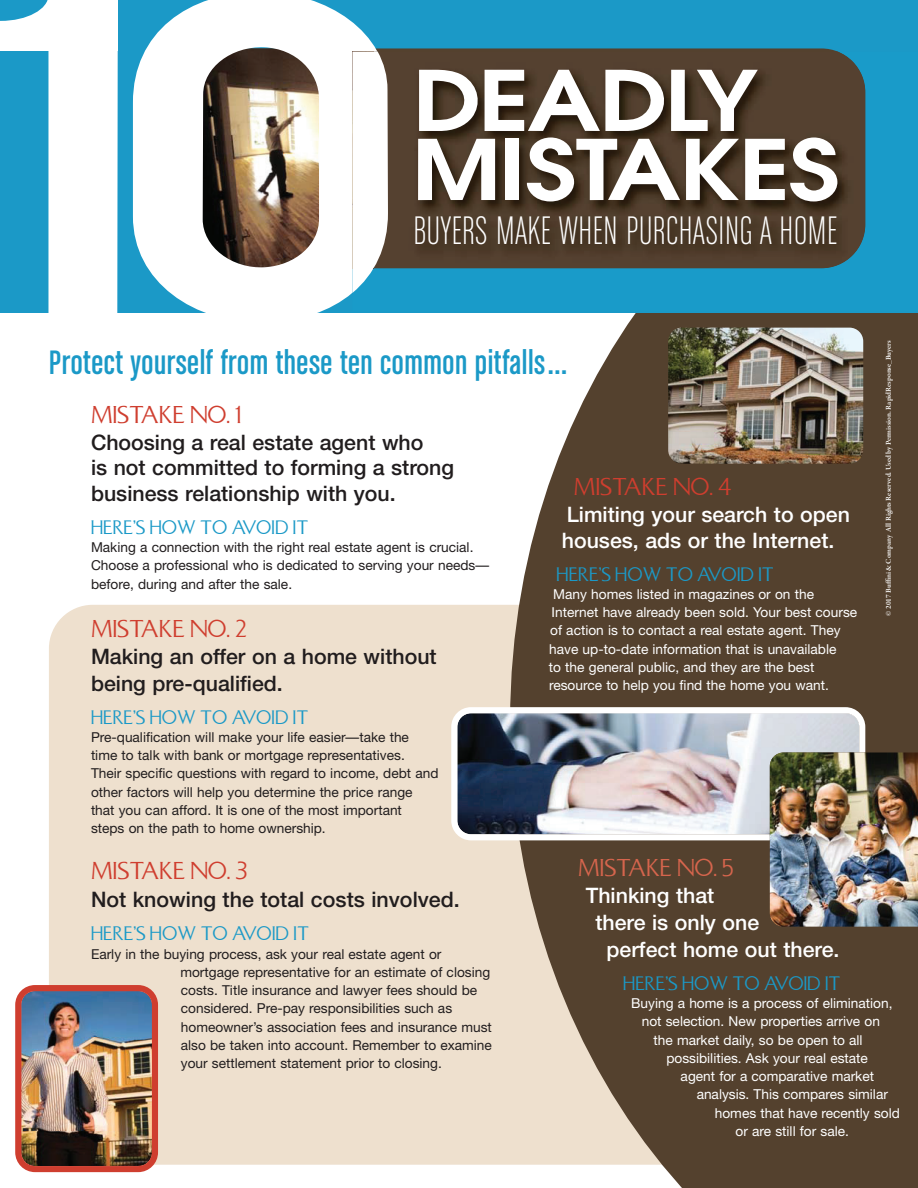
<style>
.page{position:relative;width:918px;height:1188px;background:#fff}
.page>*{position:absolute;margin:0;border:0;box-sizing:border-box;transform-origin:0 0}
.t1{font:395.55px "Avant Garde Demi";color:#fff;scale:1.2 1}
.t2{font:76.5px/69px "Avant Garde Demi";letter-spacing:-.025em;color:#fff;scale:1.2 1}
.t3{font:42.3px "Chalet Comprime Milan Sixty";letter-spacing:.015em;color:#fff}
.t4{font:36px "Chalet Comprime Cologne Sixty";letter-spacing:.015em;color:#1b99c7}
.t5{font:22.95px "Basilea Font";color:#cf3e2f}
.t6{font:22.8px "Basilea Font";color:#cf3e2f}
.t7{font:22.8px "Basilea Font";color:#d6654d}
.t8{font:500 21.45px "Helvetica Neue";color:#211d1e}
.t9{font:500 21.3px/25.5px "Helvetica Neue";color:#211d1e}
.t10{font:500 21.3px/25.5px "Helvetica Neue";color:#fff}
.t11{font:18.3px "Basilea Font";color:#1b99c7}
.t12{font:13.65px/18.3px "Helvetica Neue";color:#211d1e}
.t13{font:13.65px/18.3px "Helvetica Neue";color:#fff}
.t14{font:600 7.65px "Adobe Garamond";letter-spacing:-.01em;color:#fff}
.t15{font:600 7.5px "Garamond Premr Pro";letter-spacing:-.005em;color:#fff}
</style>
<div class="page">
<div style="left:49px;top:605px;width:734px;height:560px;background:#eee0ce;border-radius:44px"></div>
<svg style="left:510px;top:313px;width:408px;height:875px;fill:#54412e"></svg>
<div style="left:0;top:0;width:918px;height:313px;background:#1b99c7"></div>
<img style="left:190px;top:48px;width:184px;height:220px">
<img style="left:668px;top:328px;width:195px;height:136px">
<img style="left:451px;top:707px;width:414px;height:133px">
<img style="left:15px;top:985px;width:143px;height:187px">
<img style="left:770px;top:753px;width:148px;height:174px">
<div style="left:0;top:0;width:118px;height:51px;background:#fff"></div>
<svg style="left:0;top:0;width:48px;height:21px"></svg>
<img style="left:388px;top:52px;width:477px;height:216px">
<img style="left:352px;top:52px;width:36px;height:241px">
<div style="left:882px;top:333px;width:12px;height:285px;background:#54412e"></div>
<h1 class="t1" style="left:-25px;top:-116px;width:369px">10</h1>
<h2 class="t2" style="left:413px;top:66px;width:358px">DEADLY<br>MISTAKES</h2>
<h3 class="t3" style="left:413px;top:207px;width:425px">BUYERS MAKE WHEN PURCHASING A HOME</h3>
<p class="t14" style="left:884px;top:616px;width:284px;rotate:-90deg">© 2009 Buffini &amp; Company All Rights Reserved. Used by Permission. RapidResponse_Buyers</p>
<p class="t15" style="left:884px;top:616px;width:277px;rotate:-90deg">© 2017 Buffini &amp; Company All Rights Reserved. Used by Permission. RapidResponse_Buyers</p>
<h3 class="t4" style="left:49px;top:342px;width:520px">Protect yourself from these ten common pitfalls...</h3>
<h3 class="t6" style="left:91px;top:402px;width:152px">MISTAKE NO. 1</h3>
<h3 class="t9" style="left:91px;top:429px;width:365px">Choosing a real estate agent who<br>is not committed to forming a strong business relationship with you.</h3>
<h3 class="t11" style="left:91px;top:517px;width:219px">HERE’S HOW TO AVOID IT</h3>
<p class="t12" style="left:91px;top:538px;width:400px">Making a connection with the right real estate agent is crucial.<br>Choose a professional who is dedicated to serving your needs— before, during and after the sale.</p>
<h3 class="t6" style="left:91px;top:616px;width:157px">MISTAKE NO. 2</h3>
<h3 class="t9" style="left:91px;top:643px;width:347px;line-height:27px">Making an offer on a home without being pre-qualified.</h3>
<h3 class="t11" style="left:91px;top:707px;width:219px">HERE’S HOW TO AVOID IT</h3>
<p class="t12" style="left:91px;top:728px;width:349px">Pre-qualification will make your life easier—take the time to talk with bank or mortgage representatives.<br>Their specific questions with regard to income, debt and other factors will help you determine the price range that you can afford. It is one of the most important steps on the path to home ownership.</p>
<h3 class="t5" style="left:91px;top:858px;width:158px">MISTAKE NO. 3</h3>
<h3 class="t8" style="left:91px;top:887px;width:370px">Not knowing the total costs involved.</h3>
<h3 class="t11" style="left:91px;top:923px;width:219px">HERE’S HOW TO AVOID IT</h3>
<p class="t12" style="left:180px;top:944px;width:313px;text-indent:-89px">Early in the buying process, ask your real estate agent or mortgage representative for an estimate of closing costs. Title insurance and lawyer fees should be considered. Pre-pay responsibilities such as homeowner’s association fees and insurance must also be taken into account. Remember to examine your settlement statement prior to closing.</p>
<h3 class="t6" style="left:574px;top:474px;width:159px">MISTAKE NO. 4</h3>
<h3 class="t10" style="left:562px;top:502px;width:290px">Limiting your search to open houses, ads or the Internet.</h3>
<h3 class="t11" style="left:557px;top:564px;width:219px">HERE’S HOW TO AVOID IT</h3>
<p class="t13" style="left:549px;top:585px;width:310px;text-indent:4px">Many homes listed in magazines or on the Internet have already been sold. Your best course of action is to contact a real estate agent. They have up-to-date information that is unavailable<br>to the general public, and they are the best resource to help you find the home you want.</p>
<h3 class="t7" style="left:578px;top:855px;width:157px">MISTAKE NO. 5</h3>
<h3 class="t10" style="left:586px;top:882px;width:130px">Thinking that</h3>
<h3 class="t10" style="left:595px;top:909px;width:165px">there is only one</h3>
<h3 class="t10" style="left:607px;top:936px;width:234px">perfect home out there.</h3>
<h3 class="t11" style="left:623px;top:973px;width:219px">HERE’S HOW TO AVOID IT</h3>
<p class="t13" style="left:631px;top:994px;width:263px">Buying a home is a process of elimination,</p>
<p class="t13" style="left:642px;top:1012px;width:240px">not selection. New properties arrive on</p>
<p class="t13" style="left:654px;top:1030px;width:211px">the market daily, so be open to all</p>
<p class="t13" style="left:666px;top:1049px;width:203px">possibilities. Ask your real estate</p>
<p class="t13" style="left:681px;top:1067px;width:195px">agent for a comparative market</p>
<p class="t13" style="left:697px;top:1085px;width:193px">analysis. This compares similar</p>
<p class="t13" style="left:715px;top:1103px;width:187px">homes that have recently sold</p>
<p class="t13" style="left:736px;top:1122px;width:115px">or are still for sale.</p>
</div>
